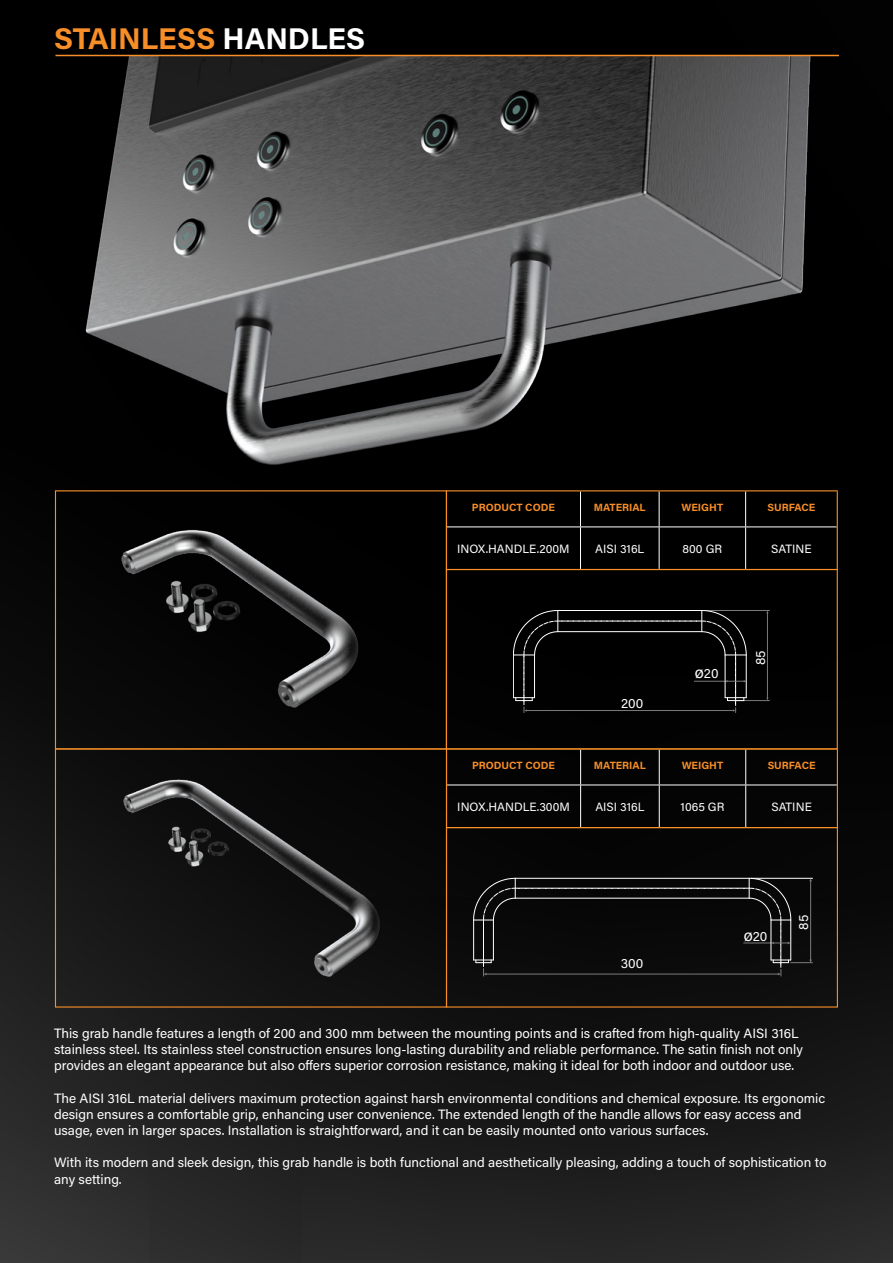
<style>
.page{position:relative;width:893px;height:1263px;background:#fff}
.page>*{position:absolute;margin:0;border:0;box-sizing:border-box;transform-origin:0 0}
.t1{font:700 30px "Acumin Pro";color:#f78e28}
.t2{font:13.5px/16.2px "Acumin Pro";color:#fff}
.t3{font:12px "Acumin Pro";color:#fff}
.t4{font:700 10.5px "Acumin Pro";color:#f78e28}
.s1{color:#fff}
.s2{font-size:16.5px}
</style>
<div class="page">
<img style="left:0;top:0;width:893px;height:1263px">
<img style="left:55px;top:56px;width:784px;height:417px">
<img style="left:57px;top:492px;width:388px;height:513px">
<div style="left:55px;top:748px;width:392px;height:259px;border:1px solid #f78e28"></div>
<hr style="left:55px;top:55px;width:784px;height:1px;background:#f78e28">
<hr style="left:447px;top:785px;width:134px;height:1px;background:#fff">
<hr style="left:581px;top:785px;width:78px;height:1px;background:#fff">
<hr style="left:659px;top:785px;width:87px;height:1px;background:#fff">
<hr style="left:746px;top:785px;width:91px;height:1px;background:#fff">
<hr style="left:745px;top:749px;width:1px;height:36px;background:#fff">
<hr style="left:580px;top:749px;width:1px;height:36px;background:#fff">
<hr style="left:659px;top:749px;width:1px;height:36px;background:#fff">
<hr style="left:580px;top:785px;width:1px;height:42px;background:#fff">
<hr style="left:659px;top:785px;width:1px;height:42px;background:#fff">
<hr style="left:745px;top:785px;width:1px;height:42px;background:#fff">
<hr style="left:446px;top:749px;width:1px;height:36px;background:#f78e28">
<hr style="left:837px;top:749px;width:1px;height:36px;background:#f78e28">
<hr style="left:446px;top:785px;width:1px;height:42px;background:#f78e28">
<hr style="left:837px;top:785px;width:1px;height:42px;background:#f78e28">
<hr style="left:447px;top:526px;width:133px;height:1px;background:#fff">
<hr style="left:580px;top:526px;width:79px;height:1px;background:#fff">
<hr style="left:659px;top:526px;width:87px;height:1px;background:#fff">
<hr style="left:746px;top:526px;width:91px;height:1px;background:#fff">
<hr style="left:745px;top:491px;width:1px;height:35px;background:#fff">
<hr style="left:580px;top:491px;width:1px;height:35px;background:#fff">
<hr style="left:659px;top:491px;width:1px;height:35px;background:#fff">
<hr style="left:580px;top:527px;width:1px;height:42px;background:#fff">
<hr style="left:659px;top:527px;width:1px;height:42px;background:#fff">
<hr style="left:745px;top:527px;width:1px;height:42px;background:#fff">
<hr style="left:446px;top:490px;width:134px;height:1px;background:#f78e28">
<hr style="left:446px;top:491px;width:1px;height:36px;background:#f78e28">
<hr style="left:580px;top:490px;width:79px;height:1px;background:#f78e28">
<hr style="left:659px;top:490px;width:87px;height:1px;background:#f78e28">
<hr style="left:746px;top:490px;width:92px;height:1px;background:#f78e28">
<hr style="left:837px;top:491px;width:1px;height:36px;background:#f78e28">
<hr style="left:446px;top:527px;width:1px;height:42px;background:#f78e28">
<hr style="left:837px;top:527px;width:1px;height:42px;background:#f78e28">
<hr style="left:704px;top:610px;width:65px;height:1px;background:#7c7b7b">
<hr style="left:734px;top:700px;width:35px;height:1px;background:#7c7b7b">
<hr style="left:767px;top:612px;width:1px;height:86px;background:#7c7b7b">
<hr style="left:746px;top:655px;width:1px;height:43px;background:#fff">
<svg style="left:513px;top:610px;width:233px;height:103px;background:#0e0e0e"></svg>
<div style="left:446px;top:569px;width:392px;height:180px;border:1px solid #f78e28"></div>
<svg style="left:473px;top:878px;width:340px;height:98px;background:#151515"></svg>
<div style="left:446px;top:827px;width:392px;height:180px;border:1px solid #f78e28"></div>
<h1 class="t1" style="left:54px;top:17px;width:313px">STAINLESS <span class="s1">HANDLES</span></h1>
<p class="t4" style="left:472px;top:500px;width:85px">PRODUCT CODE</p>
<p class="t4" style="left:594px;top:500px;width:53px">MATERIAL</p>
<p class="t4" style="left:682px;top:500px;width:43px">WEIGHT</p>
<p class="t4" style="left:767px;top:500px;width:49px">SURFACE</p>
<p class="t3" style="left:457px;top:540px;width:114px">INOX.HANDLE.200M</p>
<p class="t3" style="left:595px;top:540px;width:51px">AISI 316L</p>
<p class="t3" style="left:683px;top:540px;width:41px">800 GR</p>
<p class="t3" style="left:771px;top:540px;width:42px">SATINE</p>
<p class="t2" style="left:621px;top:695px;width:24px">200</p>
<p class="t2" style="left:695px;top:665px;width:25px"><span class="s2">ø</span>20</p>
<p class="t2" style="left:752px;top:665px;width:16px;rotate:-90deg">85</p>
<p class="t4" style="left:472px;top:758px;width:85px">PRODUCT CODE</p>
<p class="t4" style="left:594px;top:758px;width:53px">MATERIAL</p>
<p class="t4" style="left:682px;top:758px;width:43px">WEIGHT</p>
<p class="t4" style="left:768px;top:758px;width:49px">SURFACE</p>
<p class="t3" style="left:457px;top:798px;width:114px">INOX.HANDLE.300M</p>
<p class="t3" style="left:595px;top:798px;width:51px">AISI 316L</p>
<p class="t3" style="left:681px;top:798px;width:45px">1065 GR</p>
<p class="t3" style="left:771px;top:798px;width:42px">SATINE</p>
<p class="t2" style="left:621px;top:954px;width:24px">300</p>
<p class="t2" style="left:744px;top:928px;width:25px"><span class="s2">ø</span>20</p>
<p class="t2" style="left:795px;top:930px;width:16px;rotate:-90deg">85</p>
<p class="t2" style="left:54px;top:1024px;width:750px">This grab handle features a length of 200 and 300 mm between the mounting points and is crafted from high-quality AISI 316L stainless steel. Its stainless steel construction ensures long-lasting durability and reliable performance. The satin finish not only provides an elegant appearance but also offers superior corrosion resistance, making it ideal for both indoor and outdoor use.</p>
<p class="t2" style="left:54px;top:1089px;width:773px">The AISI 316L material delivers maximum protection against harsh environmental conditions and chemical exposure. Its ergonomic design ensures a comfortable grip, enhancing user convenience. The extended length of the handle allows for easy access and usage, even in larger spaces. Installation is straightforward, and it can be easily mounted onto various surfaces.</p>
<p class="t2" style="left:54px;top:1154px;width:774px">With its modern and sleek design, this grab handle is both functional and aesthetically pleasing, adding a touch of sophistication to any setting.</p>
</div>
